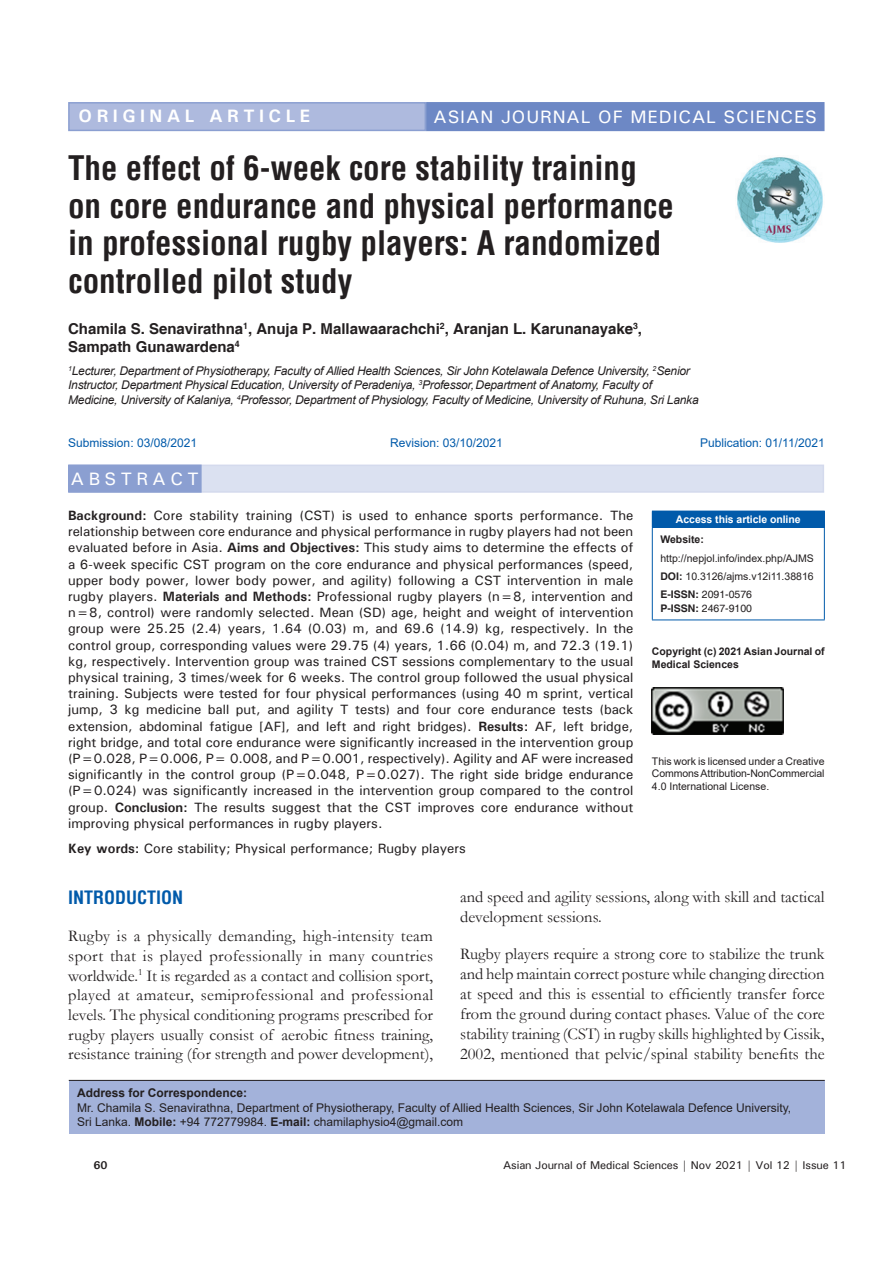
<style>
.page{position:relative;width:893px;height:1263px;background:#fff}
.page>*{position:absolute;margin:0;border:0;box-sizing:border-box;transform-origin:0 0}
.AT{font:700 condensed 33px/37.5px "Helvetica";color:#231f20}
.AH{font:500 18px "Univers";letter-spacing:.05em;color:#fff}
.AH-2{font:700 18px "Univers";letter-spacing:.25em;color:#fff}
.t1{font:700 condensed 18px "Helvetica";color:#015aaa}
.ABSH{font:500 18px "Univers";letter-spacing:.25em;color:#fff}
.TX{font:16.5px/19.6px "Garamond";color:#231f20;text-align:justify}
.AU{font:700 15px/18px "Helvetica";color:#231f20}
.ABS{font:500 13.5px/16.2px "Univers";color:#231f20;text-align:justify}
.KWD{font:500 13.5px "Univers";color:#231f20}
.AFF{font:italic 12px/14.4px "Arial";letter-spacing:-.02em;color:#231f20}
.ADD{font:12px/14.4px "Arial";color:#231f20}
.HIS{font:12px "Arial";color:#015aaa}
.t2{font:500 11.25px "Univers";letter-spacing:-.01em;color:#231f20}
.t3{font:700 11.25px "Univers";color:#231f20}
.License{font:10.5px/12.6px "Arial";letter-spacing:-.01em;color:#231f20;text-align:justify}
.License-2{font:700 10.5px/12.6px "Arial";color:#231f20}
.Web{font:10.5px/18.8px "Arial";color:#231f20}
.ISSN{font:10.5px/14.2px "Helvetica";color:#231f20}
.DOI{font:10.5px "Arial";color:#231f20}
.t4{font:700 10.5px "Arial";letter-spacing:-.005em;color:#fff}
.s1{font-weight:700}
</style>
<div class="page">
<div style="left:69px;top:1081px;width:756px;height:53px;background:#a3b2da"></div>
<hr style="left:69px;top:1080px;width:756px;height:1px;background:#231f20">
<img style="left:737px;top:157px;width:86px;height:86px">
<div style="left:69px;top:103px;width:356px;height:27px;background:#aebade"></div>
<div style="left:68px;top:102px;width:358px;height:29px;border:2px solid #8b9fd1"></div>
<div style="left:427px;top:103px;width:397px;height:27px;background:#6d88c5"></div>
<div style="left:426px;top:102px;width:398px;height:29px;border:2px solid #6d88c5"></div>
<div style="left:652px;top:511px;width:172px;height:16px;background:#015aaa"></div>
<svg style="left:824px;top:511px;width:1px;height:16px"></svg>
<hr style="left:652px;top:528px;width:1px;height:91px;background:#015aaa">
<hr style="left:652px;top:527px;width:173px;height:1px;background:#015aaa">
<hr style="left:824px;top:528px;width:1px;height:91px;background:#015aaa">
<hr style="left:652px;top:619px;width:173px;height:1px;background:#015aaa">
<img style="left:652px;top:688px;width:132px;height:46px">
<div style="left:69px;top:465px;width:755px;height:28px;background:#dbe1f1"></div>
<div style="left:69px;top:465px;width:132px;height:27px;background:#8b9fd1"></div>
<div style="left:68px;top:465px;width:134px;height:28px;border:2px solid #8b9fd1"></div>
<p class="AH-2" style="left:79px;top:105px;width:233px">ORIGINAL ARTICLE</p>
<p class="AH" style="left:434px;top:105px;width:385px">ASIAN JOURNAL OF MEDICAL SCIENCES</p>
<p class="AT" style="left:68px;top:149px;width:607px">The effect of 6-week core stability training on core endurance and physical performance in professional rugby players: A randomized controlled pilot study</p>
<p class="AU" style="left:68px;top:321px;width:575px">Chamila S. Senavirathna<sup>1</sup>, Anuja P. Mallawaarachchi<sup>2</sup>, Aranjan L. Karunanayake<sup>3</sup>,<br>Sampath Gunawardena<sup>4</sup></p>
<p class="AFF" style="left:68px;top:364px;width:632px"><sup>1</sup>Lecturer, Department of Physiotherapy, Faculty of Allied Health Sciences, Sir John Kotelawala Defence University, <sup>2</sup>Senior<br>Instructor, Department Physical Education, University of Peradeniya, <sup>3</sup>Professor,Department of Anatomy, Faculty of<br>Medicine, University of Kalaniya, <sup>4</sup>Professor, Department of Physiology, Faculty of Medicine, University of Ruhuna, Sri Lanka</p>
<p class="HIS" style="left:68px;top:434px;width:130px">Submission: 03/08/2021</p>
<p class="HIS" style="left:390px;top:434px;width:114px">Revision: 03/10/2021</p>
<p class="HIS" style="left:700px;top:434px;width:126px">Publication: 01/11/2021</p>
<p class="ABSH" style="left:71px;top:467px;width:129px">ABSTRACT</p>
<p class="ABS" style="left:68px;top:507px;width:567px"><span class="s1">Background:</span> Core stability training (CST) is used to enhance sports performance. The relationship between core endurance and physical performance in rugby players had not been evaluated before in Asia. <span class="s1">Aims and Objectives:</span> This study aims to determine the effects of a 6-week specific CST program on the core endurance and physical performances (speed, upper body power, lower body power, and agility) following a CST intervention in male rugby players. <span class="s1">Materials and Methods:</span> Professional rugby players (n=8, intervention and n=8, control) were randomly selected. Mean (SD) age, height and weight of intervention group were 25.25 (2.4) years, 1.64 (0.03) m, and 69.6 (14.9) kg, respectively. In the control group, corresponding values were 29.75 (4) years, 1.66 (0.04) m, and 72.3 (19.1) kg, respectively. Intervention group was trained CST sessions complementary to the usual physical training, 3 times/week for 6 weeks. The control group followed the usual physical training. Subjects were tested for four physical performances (using 40 m sprint, vertical jump, 3 kg medicine ball put, and agility T tests) and four core endurance tests (back extension, abdominal fatigue [AF], and left and right bridges). <span class="s1">Results:</span> AF, left bridge, right bridge, and total core endurance were significantly increased in the intervention group (P=0.028, P=0.006, P= 0.008, and P=0.001, respectively). Agility and AF were increased significantly in the control group (P=0.048, P=0.027). The right side bridge endurance (P=0.024) was significantly increased in the intervention group compared to the control group. <span class="s1">Conclusion:</span> The results suggest that the CST improves core endurance without improving physical performances in rugby players.</p>
<p class="KWD" style="left:68px;top:839px;width:399px"><span class="s1">Key words:</span> Core stability; Physical performance; Rugby players</p>
<p class="t4" style="left:676px;top:512px;width:126px">Access this article online</p>
<p class="Web" style="left:660px;top:530px;width:155px"><span class="s1">Website: </span>http://nepjol.info/index.php/AJMS</p>
<p class="DOI" style="left:660px;top:569px;width:155px"><span class="s1">DOI:</span> 10.3126/ajms.v12i11.38816</p>
<p class="ISSN" style="left:660px;top:587px;width:93px"><span class="s1">E-ISSN:</span> 2091-0576<br><span class="s1">P-ISSN:</span> 2467-9100</p>
<p class="License-2" style="left:652px;top:645px;width:174px">Copyright (c) 2021 Asian Journal of<br>Medical Sciences</p>
<p class="License" style="left:652px;top:755px;width:174px">This work is licensed under a Creative Commons Attribution-NonCommercial 4.0 International License.</p>
<h1 class="t1" style="left:68px;top:886px;width:117px">INTRODUCTION</h1>
<p class="TX" style="left:68px;top:926px;width:366px">Rugby is a physically demanding, high-intensity team sport that is played professionally in many countries worldwide.<sup>1</sup> It is regarded as a contact and collision sport, played at amateur, semiprofessional and professional levels. The physical conditioning programs prescribed for rugby players usually consist of aerobic fitness training, resistance training (for strength and power development),</p>
<p class="TX" style="left:460px;top:886px;width:366px;line-height:20.1px">and speed and agility sessions, along with skill and tactical development sessions.</p>
<p class="TX" style="left:460px;top:943px;width:366px;line-height:20.1px">Rugby players require a strong core to stabilize the trunk and help maintain correct posture while changing direction at speed and this is essential to efficiently transfer force from the ground during contact phases. Value of the core stability training (CST) in rugby skills highlighted by Cissik, 2002, mentioned that pelvic/spinal stability benefits the</p>
<p class="ADD" style="left:77px;top:1086px;width:715px"><span class="s1">Address for Correspondence:<br></span>Mr. Chamila S. Senavirathna, Department of Physiotherapy, Faculty of Allied Health Sciences, Sir John Kotelawala Defence University,<br>Sri Lanka. <span class="s1">Mobile:</span> +94 772779984. <span class="s1">E-mail:</span> chamilaphysio4@gmail.com</p>
<p class="t3" style="left:93px;top:1157px;width:16px">60</p>
<p class="t2" style="left:503px;top:1157px;width:345px">Asian Journal of Medical Sciences | Nov 2021 | Vol 12 | Issue 11</p>
</div>
